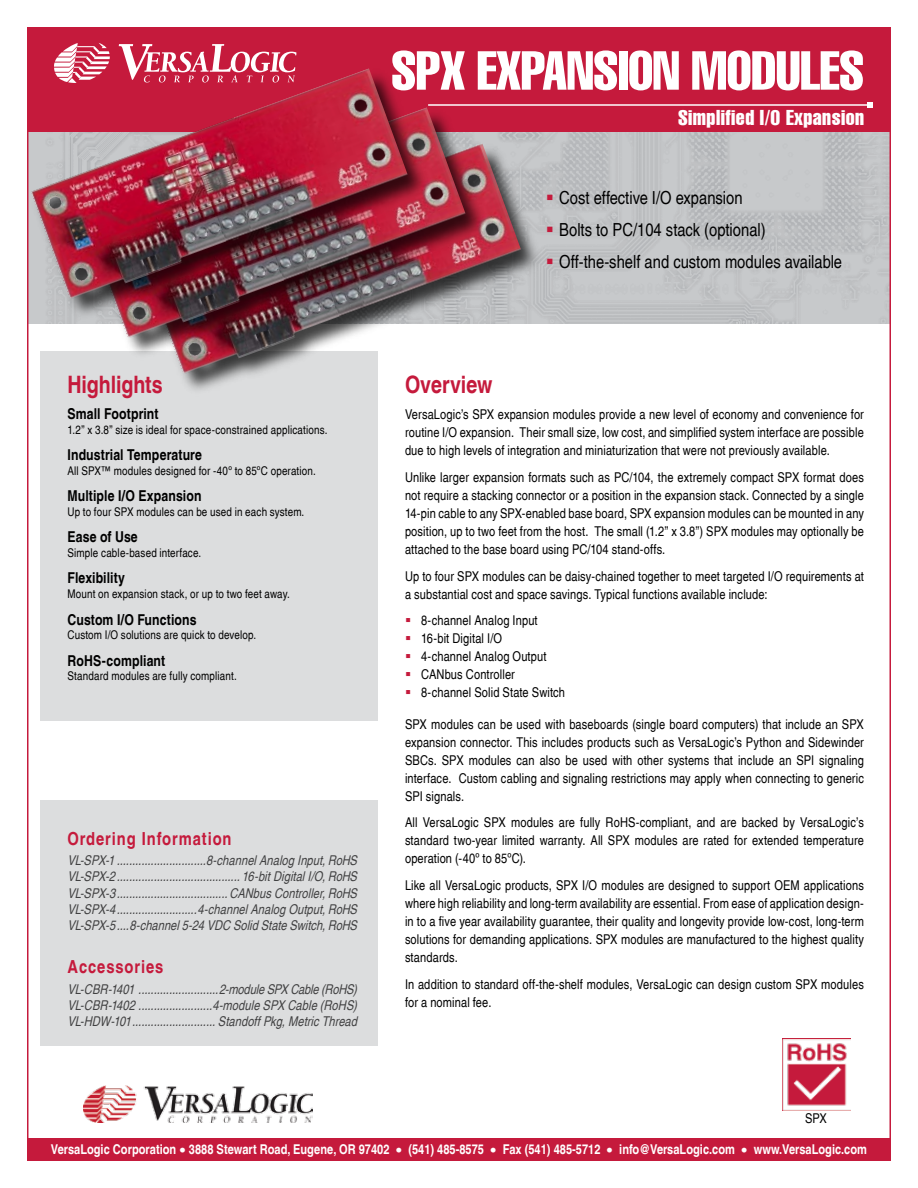
<style>
.page{position:relative;width:918px;height:1188px;background:#fff}
.page>*{position:absolute;margin:0;border:0;box-sizing:border-box;transform-origin:0 0}
.t1{font:extra-condensed 54px "Helvetica LT";letter-spacing:-.01em;color:#fff}
.t2{font:700 condensed 24px "Helvetica LT";color:#c51a3c}
.t3{font:extra-condensed 21px "Helvetica LT";letter-spacing:.02em;color:#fff}
.t4{font:condensed 18px "Helvetica LT";color:#000}
.t5{font:700 condensed 18px "Helvetica LT";letter-spacing:.05em;color:#c51a3c}
.t6{font:700 condensed 15px "Helvetica LT";letter-spacing:.005em;color:#000}
.t7{font:condensed 13.5px/18px "Helvetica LT";letter-spacing:.01em;color:#000;text-align:justify}
.t8{font:italic condensed 13.5px/16.2px "Helvetica LT";letter-spacing:.005em;color:#414142;text-align:justify}
.t9{font:700 condensed 13.5px "Helvetica LT";color:#fff}
.t10{font:13.5px/18px "Wingdings";color:#c51a3c;text-align:justify}
.t11{font:condensed 12px "Helvetica LT";letter-spacing:.015em;color:#000}
.s1{color:#c51a3c}
</style>
<div class="page">
<img style="left:30px;top:132px;width:858px;height:192px">
<div style="left:27px;top:28px;width:864px;height:104px;background:#c51a3c"></div>
<div style="left:27px;top:1138px;width:864px;height:23px;background:#c51a3c"></div>
<svg style="left:119px;top:44px;width:177px;height:23px"></svg>
<svg style="left:54px;top:43px;width:56px;height:24px"></svg>
<img style="left:84px;top:1085px;width:229px;height:38px">
<div style="left:40px;top:351px;width:338px;height:370px;background:#dcddde"></div>
<div style="left:40px;top:800px;width:338px;height:246px;background:#dcddde"></div>
<hr style="left:428px;top:104px;width:442px;height:2px;background:#fff">
<svg style="left:867px;top:102px;width:6px;height:6px"></svg>
<div style="left:144px;top:142px;width:400px;height:255px;background:#000;opacity:.75"></div>
<img style="left:144px;top:143px;width:379px;height:235px">
<div style="left:88px;top:106px;width:400px;height:255px;background:#000;opacity:.75"></div>
<img style="left:89px;top:107px;width:378px;height:235px">
<div style="left:30px;top:67px;width:400px;height:255px;background:#000;opacity:.75"></div>
<img style="left:31px;top:68px;width:379px;height:235px">
<img style="left:782px;top:1038px;width:68px;height:73px">
<h1 class="t1" style="left:391px;top:36px;width:474px">SPX EXPANSION MODULES</h1>
<h3 class="t3" style="left:678px;top:104px;width:187px">Simplified I/O Expansion</h3>
<h2 class="t2" style="left:68px;top:370px;width:97px">Highlights</h2>
<p class="t6" style="left:68px;top:405px;width:93px">Small Footprint</p>
<p class="t11" style="left:68px;top:422px;width:261px">1.2” x 3.8” size is ideal for space-constrained applications.</p>
<p class="t6" style="left:68px;top:446px;width:136px">Industrial Temperature</p>
<p class="t11" style="left:68px;top:463px;width:250px">All SPX™ modules designed for -40º to 85ºC operation.</p>
<p class="t6" style="left:68px;top:487px;width:136px">Multiple I/O Expansion</p>
<p class="t11" style="left:68px;top:504px;width:238px">Up to four SPX modules can be used in each system.</p>
<p class="t6" style="left:68px;top:528px;width:72px">Ease of Use</p>
<p class="t11" style="left:68px;top:545px;width:135px">Simple cable-based interface.</p>
<p class="t6" style="left:68px;top:569px;width:59px">Flexibility</p>
<p class="t11" style="left:68px;top:586px;width:224px">Mount on expansion stack, or up to two feet away.</p>
<p class="t6" style="left:68px;top:610px;width:131px">Custom I/O Functions</p>
<p class="t11" style="left:68px;top:627px;width:190px">Custom I/O solutions are quick to develop.</p>
<p class="t6" style="left:68px;top:651px;width:99px">RoHS-compliant</p>
<p class="t11" style="left:68px;top:669px;width:171px">Standard modules are fully compliant.</p>
<h3 class="t5" style="left:68px;top:827px;width:166px">Ordering Information</h3>
<p class="t8" style="left:68px;top:852px;width:291px">VL-SPX-1..............................8-channel Analog Input, RoHS VL-SPX-2......................................... 16-bit Digital I/O, RoHS VL-SPX-3.....................................CANbus Controller, RoHS VL-SPX-4...........................4-channel Analog Output, RoHS VL-SPX-5.....8-channel 5-24 VDC Solid State Switch, RoHS</p>
<h3 class="t5" style="left:68px;top:956px;width:97px">Accessories</h3>
<p class="t8" style="left:67px;top:981px;width:291px">VL-CBR-1401 ...........................2-module SPX Cable (RoHS)<br>VL-CBR-1402 .........................4-module SPX Cable (RoHS)<br>VL-HDW-101............................ Standoff Pkg, Metric Thread</p>
<h3 class="t4" style="left:546px;top:186px;width:198px"><span class="s1">▪</span> Cost effective I/O expansion</h3>
<h3 class="t4" style="left:546px;top:219px;width:221px"><span class="s1">▪</span> Bolts to PC/104 stack (optional)</h3>
<h3 class="t4" style="left:546px;top:251px;width:298px"><span class="s1">▪</span> Off-the-shelf and custom modules available</h3>
<h2 class="t2" style="left:405px;top:370px;width:89px">Overview</h2>
<p class="t7" style="left:405px;top:405px;width:460px">VersaLogic’s SPX expansion modules provide a new level of economy and convenience for routine I/O expansion. Their small size, low cost, and simplified system interface are possible due to high levels of integration and miniaturization that were not previously available.</p>
<p class="t7" style="left:405px;top:468px;width:461px">Unlike larger expansion formats such as PC/104, the extremely compact SPX format does not require a stacking connector or a position in the expansion stack. Connected by a single 14-pin cable to any SPX-enabled base board, SPX expansion modules can be mounted in any position, up to two feet from the host. The small (1.2” x 3.8”) SPX modules may optionally be attached to the base board using PC/104 stand-offs.</p>
<p class="t7" style="left:405px;top:567px;width:460px">Up to four SPX modules can be daisy-chained together to meet targeted I/O requirements at a substantial cost and space savings. Typical functions available include:</p>
<p class="t7" style="left:421px;top:611px;width:145px;text-align:left">8-channel Analog Input<br>16-bit Digital I/O<br>4-channel Analog Output<br>CANbus Controller<br>8-channel Solid State Switch</p>
<p class="t7" style="left:405px;top:715px;width:461px">SPX modules can be used with baseboards (single board computers) that include an SPX expansion connector. This includes products such as VersaLogic’s Python and Sidewinder SBCs. SPX modules can also be used with other systems that include an SPI signaling interface. Custom cabling and signaling restrictions may apply when connecting to generic SPI signals.</p>
<p class="t7" style="left:405px;top:813px;width:460px">All VersaLogic SPX modules are fully RoHS-compliant, and are backed by VersaLogic’s standard two-year limited warranty. All SPX modules are rated for extended temperature operation (-40º to 85ºC).</p>
<p class="t7" style="left:405px;top:876px;width:461px">Like all VersaLogic products, SPX I/O modules are designed to support OEM applications where high reliability and long-term availability are essential. From ease of application design&shy;in to a five year availability guarantee, their quality and longevity provide low-cost, long-term solutions for demanding applications. SPX modules are manufactured to the highest quality standards.</p>
<p class="t7" style="left:405px;top:975px;width:460px">In addition to standard off-the-shelf modules, VersaLogic can design custom SPX modules for a nominal fee.</p>
<p class="t10" style="left:405px;top:612px;width:8px">▪ ▪ ▪ ▪ ▪</p>
<p class="t7" style="left:805px;top:1109px;width:23px">SPX</p>
<p class="t9" style="left:51px;top:1141px;width:818px">VersaLogic Corporation • 3888 Stewart Road, Eugene, OR 97402 • (541) 485-8575 • Fax (541) 485-5712 • info@VersaLogic.com • www.VersaLogic.com</p>
</div>
